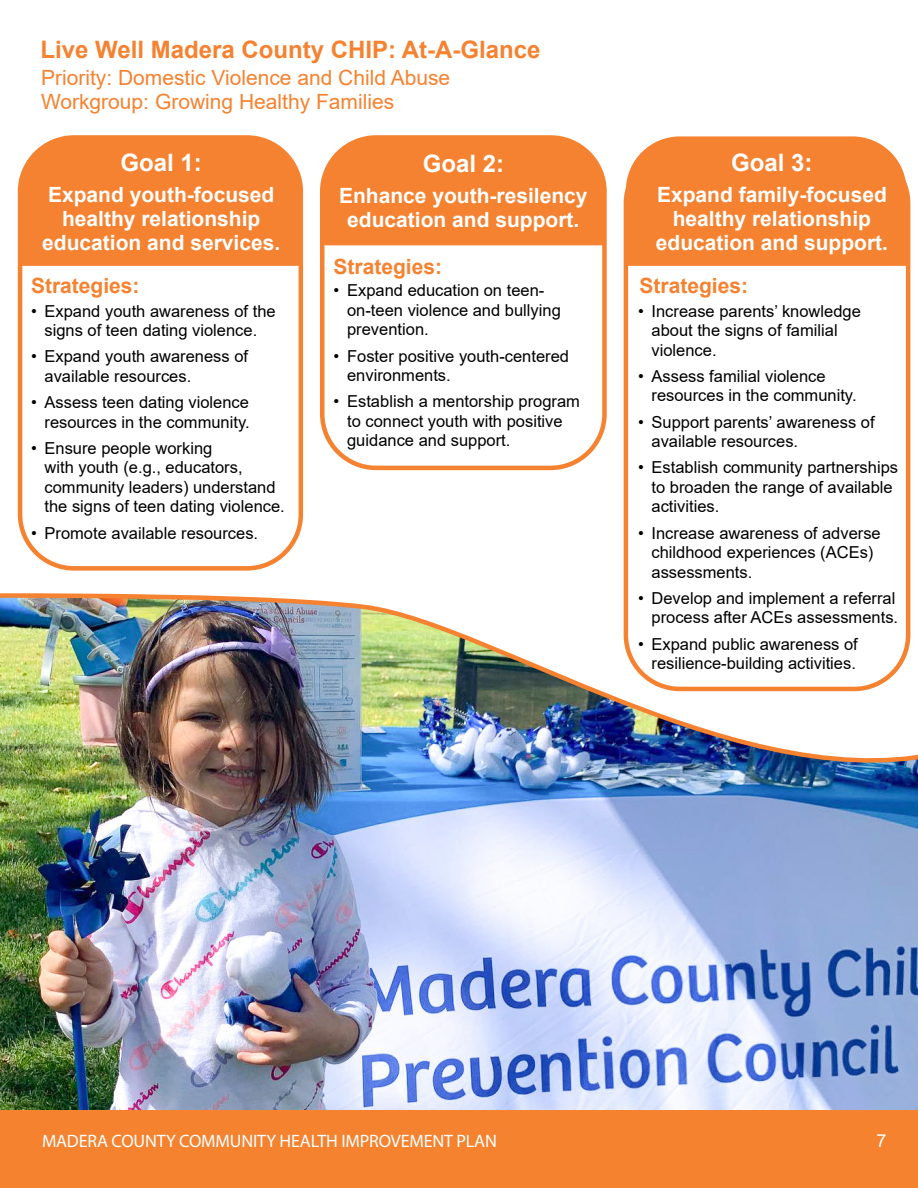
<style>
.page{position:relative;width:918px;height:1188px;background:#fff}
.page>*{position:absolute;margin:0;border:0;box-sizing:border-box;transform-origin:0 0}
.t1{font:700 24px "Arial";color:#f58230}
.t2{font:700 24px "Arial";color:#fff}
.t3{font:700 21px/24px "Arial";color:#fff;text-align:center}
.t4{font:21px "Arial";color:#f58230}
.t5{font:700 21px "Arial";color:#f58230}
.t6{font:18px "Myriad Pro";letter-spacing:-.01em;color:#fff}
.t7{font:18px "Arial";color:#fff}
.t8{font:16.5px/19.5px "Arial";color:#000}
</style>
<div class="page">
<img style="left:0;top:591px;width:918px;height:519px">
<div style="left:18px;top:135px;width:285px;height:436px;border:4px solid #f58230;border-radius:54px"></div>
<div style="left:19px;top:137px;width:283px;height:129px;background:#f58230"></div>
<div style="left:626px;top:149px;width:282px;height:540px;background:#fff;border-radius:54px"></div>
<div style="left:624px;top:147px;width:286px;height:544px;border:4px solid #f58230;border-radius:54px"></div>
<div style="left:626px;top:136px;width:281px;height:130px;background:#f58230"></div>
<div style="left:0;top:1110px;width:918px;height:78px;background:#f4822f"></div>
<div style="left:320px;top:135px;width:287px;height:335px;border:4px solid #f58230;border-radius:54px"></div>
<div style="left:322px;top:137px;width:282px;height:108px;background:#f58230"></div>
<p class="t1" style="left:40px;top:33px;width:502px">Live Well Madera County CHIP: At-A-Glance</p>
<p class="t4" style="left:41px;top:63px;width:411px">Priority: Domestic Violence and Child Abuse</p>
<p class="t4" style="left:41px;top:87px;width:355px">Workgroup: Growing Healthy Families</p>
<p class="t2" style="left:121px;top:146px;width:83px">Goal 1:</p>
<p class="t3" style="left:42px;top:183px;width:240px">Expand youth-focused healthy relationship education and services.</p>
<p class="t5" style="left:31px;top:271px;width:110px">Strategies:</p>
<p class="t8" style="left:31px;top:301px;width:246px;text-align:center">• Expand youth awareness of the signs of teen dating violence.</p>
<p class="t8" style="left:45px;top:347px;width:205px;text-indent:-14px">• Expand youth awareness of available resources.</p>
<p class="t8" style="left:31px;top:392px;width:220px;text-align:right">• Assess teen dating violence resources in the community.</p>
<p class="t8" style="left:45px;top:438px;width:242px;text-indent:-14px">• Ensure people working<br>with youth (e.g., educators, community leaders) understand the signs of teen dating violence.</p>
<p class="t8" style="left:31px;top:523px;width:229px">• Promote available resources.</p>
<p class="t2" style="left:423px;top:147px;width:83px">Goal 2:</p>
<p class="t3" style="left:339px;top:184px;width:250px">Enhance youth-resilency education and support.</p>
<p class="t5" style="left:334px;top:252px;width:110px">Strategies:</p>
<p class="t8" style="left:347px;top:281px;width:215px;text-indent:-14px">• Expand education on teen&shy;on-teen violence and bullying prevention.</p>
<p class="t8" style="left:347px;top:346px;width:223px;text-indent:-14px">• Foster positive youth-centered environments.</p>
<p class="t8" style="left:347px;top:392px;width:234px;text-indent:-14px">• Establish a mentorship program to connect youth with positive guidance and support.</p>
<p class="t2" style="left:731px;top:146px;width:83px">Goal 3:</p>
<p class="t3" style="left:656px;top:183px;width:234px">Expand family-focused healthy relationship education and support.</p>
<p class="t5" style="left:640px;top:271px;width:110px">Strategies:</p>
<p class="t8" style="left:652px;top:301px;width:211px;text-indent:-14px">• Increase parents’ knowledge about the signs of familial violence.</p>
<p class="t8" style="left:652px;top:366px;width:207px;text-indent:-14px">• Assess familial violence resources in the community.</p>
<p class="t8" style="left:652px;top:412px;width:225px;text-indent:-14px">• Support parents’ awareness of available resources.</p>
<p class="t8" style="left:652px;top:458px;width:248px;text-indent:-14px">• Establish community partnerships to broaden the range of available activities.</p>
<p class="t8" style="left:652px;top:523px;width:231px;text-indent:-14px">• Increase awareness of adverse childhood experiences (ACEs) assessments.</p>
<p class="t8" style="left:638px;top:588px;width:262px;text-align:right">• Develop and implement a referral process after ACEs assessments.</p>
<p class="t8" style="left:638px;top:634px;width:221px;text-align:right">• Expand public awareness of resilience-building activities.</p>
<p class="t6" style="left:42px;top:1130px;width:456px">MADERA COUNTY COMMUNITY HEALTH IMPROVEMENT PLAN</p>
<p class="t7" style="left:876px;top:1128px;width:12px">7</p>
</div>
